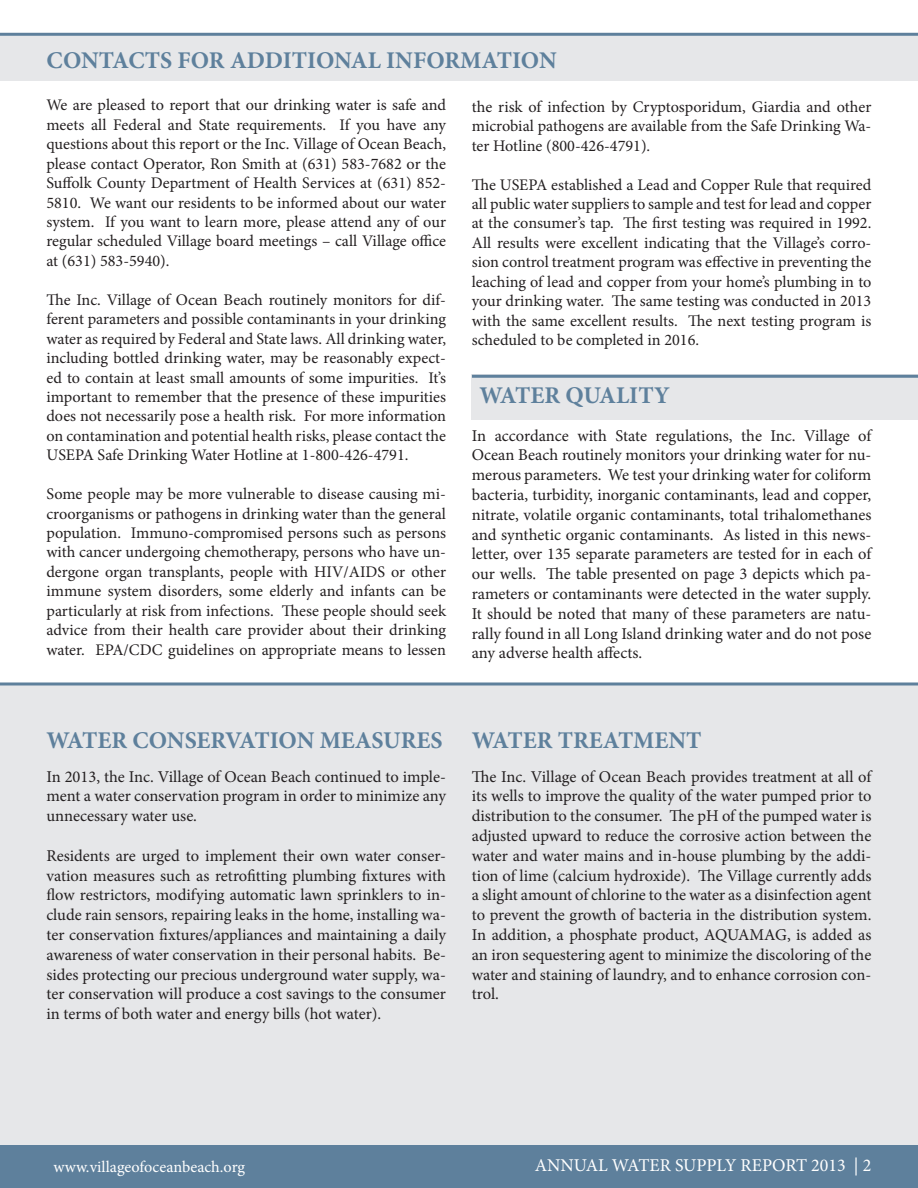
<style>
.page{position:relative;width:918px;height:1188px;background:#fff}
.page>*{position:absolute;margin:0;border:0;box-sizing:border-box;transform-origin:0 0}
.t1{font:700 24px "Minion Pro";color:#5e809c}
.t2{font:18px "Minion Pro";color:#fff}
.t3{font:16.5px/19.8px "Minion Pro";color:#231f20;text-align:justify}
.t4{font:16.2px/19.5px "Minion Pro";color:#231f20;text-align:justify}
.t5{font:16.2px "Minion Pro";color:#fff}
</style>
<div class="page">
<div style="left:0;top:685px;width:918px;height:503px;background:#e6e7e9"></div>
<div style="left:0;top:1145px;width:918px;height:43px;background:#5e809c"></div>
<div style="left:0;top:36px;width:918px;height:45px;background:#e6e7e9"></div>
<hr style="left:0;top:33px;width:918px;height:3px;background:#5e809c">
<hr style="left:0;top:682px;width:918px;height:3px;background:#5e809c">
<div style="left:472px;top:375px;width:446px;height:45px;background:#e6e7e9"></div>
<hr style="left:472px;top:375px;width:446px;height:3px;background:#5e809c">
<p class="t1" style="left:47px;top:44px;width:512px">CONTACTS FOR ADDITIONAL INFORMATION</p>
<p class="t4" style="left:46px;top:96px;width:401px">We are pleased to report that our drinking water is safe and meets all Federal and State requirements. If you have any questions about this report or the Inc. Village of Ocean Beach, please contact Operator, Ron Smith at (631) 583-7682 or the Suffolk County Department of Health Services at (631) 852- 5810. We want our residents to be informed about our water system. If you want to learn more, please attend any of our regular scheduled Village board meetings – call Village office at (631) 583-5940).</p>
<p class="t4" style="left:46px;top:290px;width:401px">The Inc. Village of Ocean Beach routinely monitors for dif&shy;ferent parameters and possible contaminants in your drinking water as required by Federal and State laws. All drinking water, including bottled drinking water, may be reasonably expect&shy;ed to contain at least small amounts of some impurities. It’s important to remember that the presence of these impurities does not necessarily pose a health risk. For more information on contamination and potential health risks, please contact the USEPA Safe Drinking Water Hotline at 1-800-426-4791.</p>
<p class="t4" style="left:46px;top:484px;width:401px">Some people may be more vulnerable to disease causing mi&shy;croorganisms or pathogens in drinking water than the general population. Immuno-compromised persons such as persons with cancer undergoing chemotherapy, persons who have un&shy;dergone organ transplants, people with HIV/AIDS or other immune system disorders, some elderly and infants can be particularly at risk from infections. These people should seek advice from their health care provider about their drinking water. EPA/CDC guidelines on appropriate means to lessen</p>
<p class="t4" style="left:472px;top:97px;width:401px">the risk of infection by Cryptosporidum, Giardia and other microbial pathogens are available from the Safe Drinking Wa&shy;ter Hotline (800-426-4791).</p>
<p class="t4" style="left:472px;top:175px;width:401px">The USEPA established a Lead and Copper Rule that required all public water suppliers to sample and test for lead and copper at the consumer’s tap. The first testing was required in 1992.<br>All results were excellent indicating that the Village’s corro&shy;sion control treatment program was effective in preventing the leaching of lead and copper from your home’s plumbing in to your drinking water. The same testing was conducted in 2013 with the same excellent results. The next testing program is scheduled to be completed in 2016.</p>
<p class="t1" style="left:480px;top:378px;width:192px">WATER QUALITY</p>
<p class="t3" style="left:472px;top:425px;width:401px">In accordance with State regulations, the Inc. Village of Ocean Beach routinely monitors your drinking water for nu&shy;merous parameters. We test your drinking water for coliform bacteria, turbidity, inorganic contaminants, lead and copper, nitrate, volatile organic contaminants, total trihalomethanes and synthetic organic contaminants. As listed in this news&shy;letter, over 135 separate parameters are tested for in each of our wells. The table presented on page 3 depicts which pa&shy;rameters or contaminants were detected in the water supply.<br>It should be noted that many of these parameters are natu&shy;rally found in all Long Island drinking water and do not pose any adverse health affects.</p>
<p class="t1" style="left:46px;top:724px;width:398px">WATER CONSERVATION MEASURES</p>
<p class="t3" style="left:46px;top:767px;width:401px">In 2013, the Inc. Village of Ocean Beach continued to imple&shy;ment a water conservation program in order to minimize any unnecessary water use.</p>
<p class="t3" style="left:46px;top:846px;width:401px">Residents are urged to implement their own water conser&shy;vation measures such as retrofitting plumbing fixtures with flow restrictors, modifying automatic lawn sprinklers to in&shy;clude rain sensors, repairing leaks in the home, installing wa&shy;ter conservation fixtures/appliances and maintaining a daily awareness of water conservation in their personal habits. Be&shy;sides protecting our precious underground water supply, wa&shy;ter conservation will produce a cost savings to the consumer in terms of both water and energy bills (hot water).</p>
<p class="t1" style="left:472px;top:724px;width:231px">WATER TREATMENT</p>
<p class="t3" style="left:472px;top:767px;width:401px">The Inc. Village of Ocean Beach provides treatment at all of its wells to improve the quality of the water pumped prior to distribution to the consumer. The pH of the pumped water is adjusted upward to reduce the corrosive action between the water and water mains and in-house plumbing by the addi&shy;tion of lime (calcium hydroxide). The Village currently adds a slight amount of chlorine to the water as a disinfection agent to prevent the growth of bacteria in the distribution system.<br>In addition, a phosphate product, AQUAMAG, is added as an iron sequestering agent to minimize the discoloring of the water and staining of laundry, and to enhance corrosion con&shy;trol.</p>
<p class="t5" style="left:54px;top:1156px;width:193px">www.villageofoceanbeach.org</p>
<p class="t2" style="left:535px;top:1154px;width:338px">ANNUAL WATER SUPPLY REPORT 2013 | 2</p>
</div>
